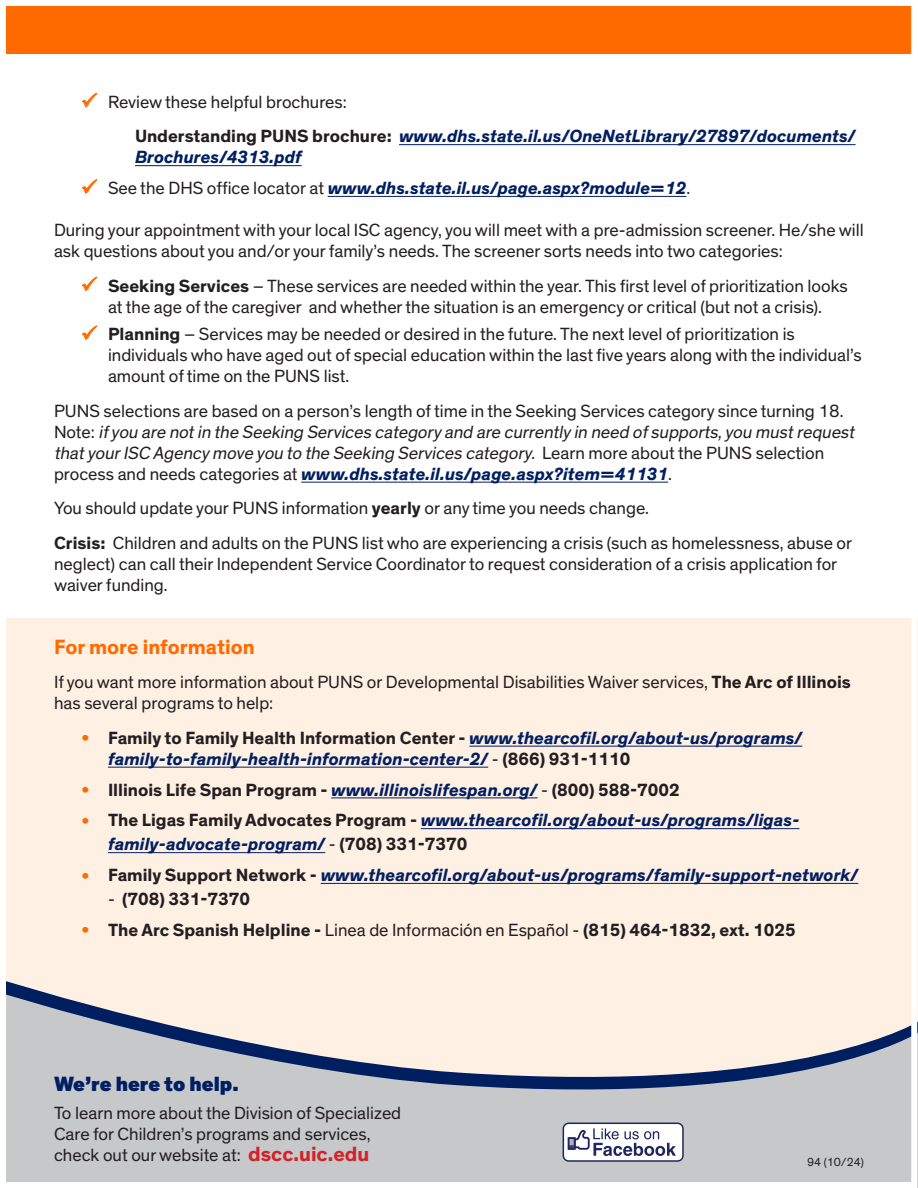
<style>
.page{position:relative;width:918px;height:1188px;background:#fff}
.page>*{position:absolute;margin:0;border:0;box-sizing:border-box;transform-origin:0 0}
.t1{font:700 21px "Theinhardt";color:#ff6a00}
.t2{font:900 21px "Theinhardt";color:#001f61}
.t3{font:18px/21px "Theinhardt";color:#231f20}
.t4{font:italic 700 18px/21px "Theinhardt";color:#001f61}
.t5{font:700 18px "Theinhardt";color:#231f20}
.t6{font:12px "Theinhardt";color:#231f20}
.s1{color:#ff6a00}
.s2{font-style:normal;color:#231f20}
.s3{font-weight:400;font-style:normal;color:#231f20}
.s4{font-weight:700}
.s5{font-style:italic}
.s6{font-weight:700;font-style:italic;color:#001f61}
.s7{font-weight:400;font-style:normal;font-size:21px;color:#ff6a00}
.s8{font-weight:400;font-size:21px;color:#ff6a00}
.s9{font-style:italic;color:#001f61}
.s10{font-weight:400}
.s11{font-weight:700;font-size:21px;color:#d1232a}
</style>
<div class="page">
<div style="left:0;top:618px;width:918px;height:479px;background:#fff0e4"></div>
<div style="left:7px;top:1138px;width:911px;height:50px;background:#c7c8ca"></div>
<svg style="left:7px;top:991px;width:911px;height:147px;fill:#c7c8ca"></svg>
<div style="left:1px;top:1px;width:916px;height:53px;background:#ff6a00"></div>
<svg style="left:563px;top:1123px;width:121px;height:39px"></svg>
<hr style="left:399px;top:144px;width:457px;height:1px;background:#001f61">
<hr style="left:135px;top:165px;width:167px;height:1px;background:#001f61">
<hr style="left:328px;top:196px;width:358px;height:1px;background:#001f61">
<hr style="left:301px;top:482px;width:367px;height:1px;background:#001f61">
<hr style="left:469px;top:746px;width:333px;height:1px;background:#001f61">
<hr style="left:108px;top:767px;width:380px;height:1px;background:#001f61">
<hr style="left:331px;top:798px;width:207px;height:1px;background:#001f61">
<hr style="left:421px;top:828px;width:379px;height:1px;background:#001f61">
<hr style="left:108px;top:852px;width:217px;height:1px;background:#001f61">
<hr style="left:321px;top:883px;width:537px;height:1px;background:#001f61">
<div style="left:0;top:0;width:917px;height:1188px;border:6px solid #fff"></div>
<p class="t3" style="left:81px;top:92px;width:267px"><span class="s1">✓</span> Review these helpful brochures:</p>
<p class="t4" style="left:135px;top:126px;width:722px"><span class="s2">Understanding PUNS brochure:</span> www.dhs.state.il.us/OneNetLibrary/27897/documents/<br>Brochures/4313.pdf</p>
<p class="t4" style="left:81px;top:178px;width:611px"><span class="s1">✓</span> <span class="s3">See the DHS office locator at</span> www.dhs.state.il.us/page.aspx?module=12<span class="s3">.</span></p>
<p class="t3" style="left:54px;top:220px;width:811px">During your appointment with your local ISC agency, you will meet with a pre-admission screener. He/she will ask questions about you and/or your family’s needs. The screener sorts needs into two categories:</p>
<p class="t3" style="left:81px;top:276px;width:768px;text-align:center"><span class="s1">✓</span> <span class="s4">Seeking Services</span> – These services are needed within the year. This first level of prioritization looks at the age of the caregiver and whether the situation is an emergency or critical (but not a crisis).</p>
<p class="t3" style="left:108px;top:324px;width:755px;text-indent:-27px"><span class="s1">✓</span> <span class="s4">Planning</span> – Services may be needed or desired in the future. The next level of prioritization is individuals who have aged out of special education within the last five years along with the individual’s amount of time on the PUNS list.</p>
<p class="t3" style="left:54px;top:401px;width:806px">PUNS selections are based on a person’s length of time in the Seeking Services category since turning 18.<br>N o t e : <span class="s5">ifyou are notin the Seeking Services categoryand are currentlyin need ofsupports,you mustrequest thatyourISC Agencymove you to the Seeking Services category.</span> Le a r n m o r e a b o u t t h e P U N S s e l e ct i o n process and needs categories at <span class="s6">www.dhs.state.il.us/page.aspx?item=41131</span>.</p>
<p class="t3" style="left:54px;top:498px;width:597px">You should update your PUNS information <span class="s4">yearly</span> or any time you needs change.</p>
<p class="t3" style="left:54px;top:533px;width:800px"><span class="s4">Crisis:</span> Children and adults on the PUNS list who are experiencing a crisis (such as homelessness, abuse or neglect) can call their Independent Service Coordinator to request consideration of a crisis application for waiver funding.</p>
<p class="t1" style="left:54px;top:634px;width:202px">For more information</p>
<p class="t3" style="left:54px;top:672px;width:798px">If you want more information about PUNS or Developmental Disabilities Waiver services, <span class="s4">The Arc of Illinois </span>has several programs to help:</p>
<p class="t4" style="left:108px;top:728px;width:696px;text-indent:-27px"><span class="s7">•</span> <span class="s2">Family to Family Health Information Center -</span> www.thearcofil.org/about-us/programs/ family-to-family-health-information-center-2/ <span class="s3">-</span> <span class="s2">(866) 931-1110</span></p>
<p class="t5" style="left:81px;top:779px;width:600px"><span class="s8">•</span> Illinois Life Span Program - <span class="s9">www.illinoislifespan.org/</span> <span class="s10">-</span> (800) 588-7002</p>
<p class="t4" style="left:108px;top:809px;width:693px;line-height:24px;text-indent:-27px"><span class="s7">•</span> <span class="s2">The Ligas Family Advocates Program -</span> www.thearcofil.org/about-us/programs/ligas&shy;family-advocate-program/ <span class="s3">-</span> <span class="s2">(708) 331-7370</span></p>
<p class="t4" style="left:81px;top:865px;width:779px"><span class="s7">•</span> <span class="s2">Family Support Network -</span> www.thearcofil.org/about-us/programs/family-support-network/</p>
<p class="t5" style="left:108px;top:888px;width:144px"><span class="s10">-</span> (708) 331-7370</p>
<p class="t5" style="left:81px;top:919px;width:716px"><span class="s8">•</span> The Arc Spanish Helpline - <span class="s10">Linea de Información en Español -</span> (815) 464-1832, ext. 1025</p>
<p class="t2" style="left:54px;top:1071px;width:186px">We’re here to help.</p>
<p class="t3" style="left:54px;top:1103px;width:349px">To learn more about the Division of Specialized<br>Care for Children’s programs and services, check out our website at: <span class="s11">dscc.uic.edu</span></p>
<p class="t6" style="left:807px;top:1155px;width:58px">94 (10/24)</p>
</div>
